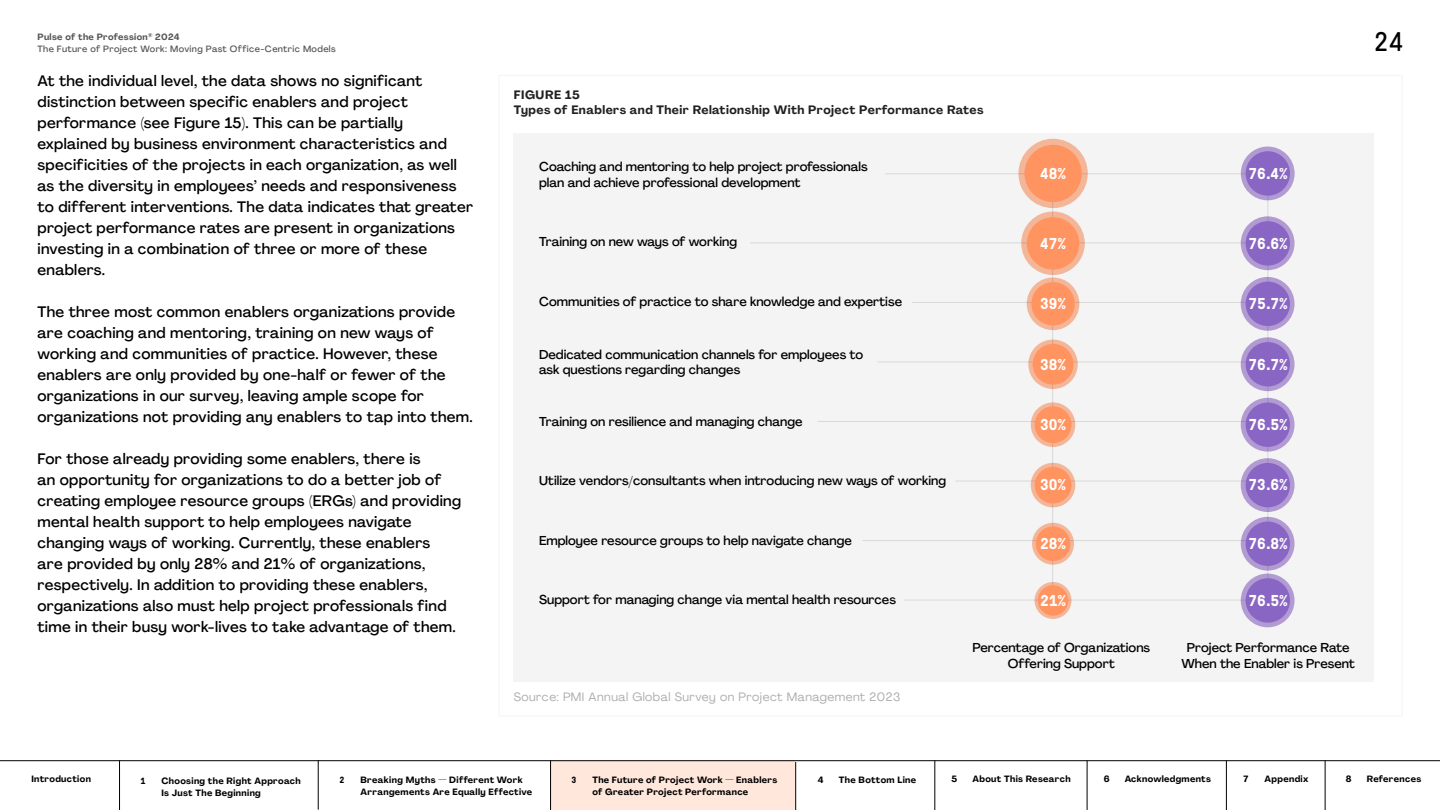
<style>
.page{position:relative;width:1440px;height:810px;background:#fff}
.page>*{position:absolute;margin:0;border:0;box-sizing:border-box;transform-origin:0 0}
.t1{font:27px "GT Pressura Mono";color:#000}
.t2{font:700 15.75px "GT Pressura Mono";color:#fff}
.t3{font:500 15px/21px "Agrandir";letter-spacing:.02em;color:#000}
.t4{font:500 12.75px/15.3px "Agrandir";color:#000;text-align:center}
.t5{font:700 12px/15px "Agrandir";letter-spacing:.04em;color:#212121}
.t6{font:12px "Agrandir";letter-spacing:.04em;color:#ababab}
.t7{font:700 9px/12px "Agrandir";letter-spacing:.04em;color:#000}
.t8{font:500 9px/12px "Agrandir";letter-spacing:.04em;color:#575757}
.t9{font:700 9px "GT Pressura Mono";color:#000}
.s1{font-weight:700}
</style>
<div class="page">
<div style="left:514px;top:133px;width:860px;height:549px;background:#f4f4f4"></div>
<hr style="left:1267px;top:171px;width:1px;height:407px;background:#d9d9d9">
<hr style="left:1052px;top:194px;width:1px;height:408px;background:#d9d9d9">
<hr style="left:878px;top:362px;width:376px;height:1px;background:#d9d9d9">
<hr style="left:818px;top:421px;width:436px;height:1px;background:#d9d9d9">
<hr style="left:862px;top:540px;width:392px;height:1px;background:#d9d9d9">
<hr style="left:904px;top:600px;width:350px;height:1px;background:#d9d9d9">
<hr style="left:956px;top:481px;width:298px;height:1px;background:#d9d9d9">
<hr style="left:885px;top:173px;width:369px;height:1px;background:#d9d9d9">
<hr style="left:750px;top:243px;width:504px;height:1px;background:#d9d9d9">
<hr style="left:912px;top:302px;width:342px;height:1px;background:#d9d9d9">
<svg style="left:1027px;top:277px;width:52px;height:53px"></svg>
<svg style="left:1241px;top:277px;width:54px;height:54px"></svg>
<div style="left:1031px;top:282px;width:44px;height:44px;background:#ff9461;border-radius:50%"></div>
<svg style="left:1018px;top:139px;width:70px;height:69px"></svg>
<svg style="left:1241px;top:147px;width:54px;height:53px"></svg>
<svg style="left:1021px;top:211px;width:64px;height:64px"></svg>
<svg style="left:1241px;top:216px;width:54px;height:54px"></svg>
<svg style="left:1028px;top:340px;width:50px;height:49px"></svg>
<svg style="left:1241px;top:337px;width:54px;height:54px"></svg>
<svg style="left:1031px;top:402px;width:44px;height:45px"></svg>
<svg style="left:1241px;top:398px;width:54px;height:54px"></svg>
<svg style="left:1031px;top:463px;width:44px;height:44px"></svg>
<svg style="left:1241px;top:458px;width:54px;height:54px"></svg>
<svg style="left:1032px;top:523px;width:42px;height:42px"></svg>
<svg style="left:1241px;top:517px;width:54px;height:54px"></svg>
<svg style="left:1035px;top:582px;width:36px;height:37px"></svg>
<svg style="left:1241px;top:574px;width:54px;height:53px"></svg>
<div style="left:1024px;top:145px;width:58px;height:57px;background:#ff9461;border-radius:50%"></div>
<div style="left:1027px;top:217px;width:52px;height:53px;background:#ff9461;border-radius:50%"></div>
<div style="left:1038px;top:585px;width:30px;height:31px;background:#ff9461;border-radius:50%"></div>
<div style="left:1036px;top:526px;width:34px;height:35px;background:#ff9461;border-radius:50%"></div>
<div style="left:1035px;top:467px;width:36px;height:37px;background:#ff9461;border-radius:50%"></div>
<div style="left:1035px;top:406px;width:36px;height:37px;background:#ff9461;border-radius:50%"></div>
<div style="left:1033px;top:344px;width:41px;height:41px;background:#ff9461;border-radius:50%"></div>
<div style="left:1246px;top:578px;width:44px;height:45px;background:#8a66c4;border-radius:50%"></div>
<div style="left:1246px;top:522px;width:44px;height:44px;background:#8a66c4;border-radius:50%"></div>
<div style="left:1246px;top:463px;width:44px;height:44px;background:#8a66c4;border-radius:50%"></div>
<div style="left:1246px;top:403px;width:44px;height:44px;background:#8a66c4;border-radius:50%"></div>
<div style="left:1246px;top:342px;width:44px;height:44px;background:#8a66c4;border-radius:50%"></div>
<div style="left:1246px;top:282px;width:44px;height:44px;background:#8a66c4;border-radius:50%"></div>
<div style="left:1246px;top:221px;width:44px;height:45px;background:#8a66c4;border-radius:50%"></div>
<div style="left:1246px;top:151px;width:44px;height:45px;background:#8a66c4;border-radius:50%"></div>
<hr style="left:1226px;top:761px;width:1px;height:49px;background:#000">
<div style="left:550px;top:761px;width:245px;height:49px;background:#ffe7db"></div>
<hr style="left:119px;top:761px;width:1px;height:49px;background:#000">
<hr style="left:318px;top:760px;width:1px;height:50px;background:#000">
<hr style="left:550px;top:761px;width:1px;height:49px;background:#000">
<hr style="left:1087px;top:761px;width:1px;height:49px;background:#000">
<hr style="left:796px;top:762px;width:1px;height:48px;background:#000">
<hr style="left:935px;top:761px;width:1px;height:49px;background:#000">
<hr style="left:1325px;top:761px;width:1px;height:49px;background:#000">
<hr style="left:0;top:761px;width:1440px;height:1px;background:#000">
<p class="t8" style="left:37px;top:31px;width:300px"><span class="s1">Pulse of the Profession</span><sup>®</sup> <span class="s1">2024<br></span>The Future of Project Work: Moving Past Office-Centric Models</p>
<p class="t3" style="left:38px;top:70px;width:437px">At the individual level, the data shows no significant distinction between specific enablers and project performance (see Figure 15). This can be partially explained by business environment characteristics and specificities of the projects in each organization, as well as the diversity in employees’ needs and responsiveness to different interventions. The data indicates that greater project performance rates are present in organizations investing in a combination of three or more of these enablers.</p>
<p class="t3" style="left:38px;top:301px;width:437px">The three most common enablers organizations provide are coaching and mentoring, training on new ways of working and communities of practice. However, these enablers are only provided by one-half or fewer of the organizations in our survey, leaving ample scope for organizations not providing any enablers to tap into them.</p>
<p class="t3" style="left:38px;top:448px;width:425px">For those already providing some enablers, there is<br>an opportunity for organizations to do a better job of creating employee resource groups (ERGs) and providing mental health support to help employees navigate changing ways of working. Currently, these enablers<br>are provided by only 28% and 21% of organizations, respectively. In addition to providing these enablers, organizations also must help project professionals find time in their busy work-lives to take advantage of them.</p>
<p class="t5" style="left:514px;top:87px;width:471px">FIGURE 15<br>Types of Enablers and Their Relationship With Project Performance Rates</p>
<p class="t4" style="left:539px;top:159px;width:330px;text-align:left">Coaching and mentoring to help project professionals plan and achieve professional development</p>
<p class="t2" style="left:1040px;top:165px;width:27px">48%</p>
<p class="t2" style="left:1249px;top:165px;width:41px">76.4%</p>
<p class="t4" style="left:539px;top:234px;width:200px">Training on new ways of working</p>
<p class="t2" style="left:1040px;top:235px;width:27px">47%</p>
<p class="t2" style="left:1249px;top:235px;width:41px">76.6%</p>
<p class="t4" style="left:539px;top:294px;width:365px">Communities of practice to share knowledge and expertise</p>
<p class="t2" style="left:1040px;top:295px;width:27px">39%</p>
<p class="t4" style="left:539px;top:347px;width:326px;text-align:left">Dedicated communication channels for employees to ask questions regarding changes</p>
<p class="t4" style="left:539px;top:414px;width:265px">Training on resilience and managing change</p>
<p class="t2" style="left:1040px;top:356px;width:27px">38%</p>
<p class="t2" style="left:1040px;top:416px;width:27px">30%</p>
<p class="t2" style="left:1249px;top:295px;width:41px">75.7%</p>
<p class="t2" style="left:1249px;top:356px;width:41px">76.7%</p>
<p class="t2" style="left:1249px;top:416px;width:41px">76.5%</p>
<p class="t4" style="left:539px;top:473px;width:409px">Utilize vendors/consultants when introducing new ways of working</p>
<p class="t2" style="left:1040px;top:476px;width:27px">30%</p>
<p class="t2" style="left:1248px;top:476px;width:41px">73.6%</p>
<p class="t4" style="left:539px;top:533px;width:314px">Employee resource groups to help navigate change</p>
<p class="t2" style="left:1040px;top:535px;width:27px">28%</p>
<p class="t2" style="left:1249px;top:535px;width:41px">76.8%</p>
<p class="t4" style="left:539px;top:592px;width:358px">Support for managing change via mental health resources</p>
<p class="t2" style="left:1040px;top:592px;width:27px">21%</p>
<p class="t2" style="left:1249px;top:592px;width:41px">76.5%</p>
<p class="t6" style="left:514px;top:690px;width:388px">Source: PMI Annual Global Survey on Project Management 2023</p>
<p class="t4" style="left:972px;top:640px;width:179px">Percentage of Organizations<br>Offering Support</p>
<p class="t4" style="left:1181px;top:640px;width:175px">Project Performance Rate<br>When the Enabler is Present</p>
<h1 class="t1" style="left:1374px;top:28px;width:31px">24</h1>
<p class="t7" style="left:31px;top:773px;width:61px">Introduction</p>
<p class="t9" style="left:140px;top:776px;width:6px">1</p>
<p class="t7" style="left:161px;top:775px;width:141px">Choosing the Right Approach<br>Is Just The Beginning</p>
<p class="t9" style="left:340px;top:775px;width:6px">2</p>
<p class="t7" style="left:361px;top:774px;width:173px">Breaking Myths — Different Work<br>Arrangements Are Equally Effective</p>
<p class="t7" style="left:818px;top:773px;width:7px">4</p>
<p class="t7" style="left:839px;top:773px;width:79px">The Bottom Line</p>
<p class="t7" style="left:951px;top:773px;width:7px">5</p>
<p class="t7" style="left:972px;top:773px;width:100px">About This Research</p>
<p class="t7" style="left:1104px;top:773px;width:7px">6</p>
<p class="t7" style="left:1125px;top:773px;width:88px">Acknowledgments</p>
<p class="t7" style="left:1244px;top:773px;width:6px">7</p>
<p class="t7" style="left:1265px;top:773px;width:45px">Appendix</p>
<p class="t7" style="left:1346px;top:773px;width:7px">8</p>
<p class="t7" style="left:1367px;top:773px;width:56px">References</p>
<p class="t9" style="left:571px;top:775px;width:6px">3</p>
<p class="t7" style="left:592px;top:774px;width:186px">The Future of Project Work — Enablers of Greater Project Performance</p>
</div>
